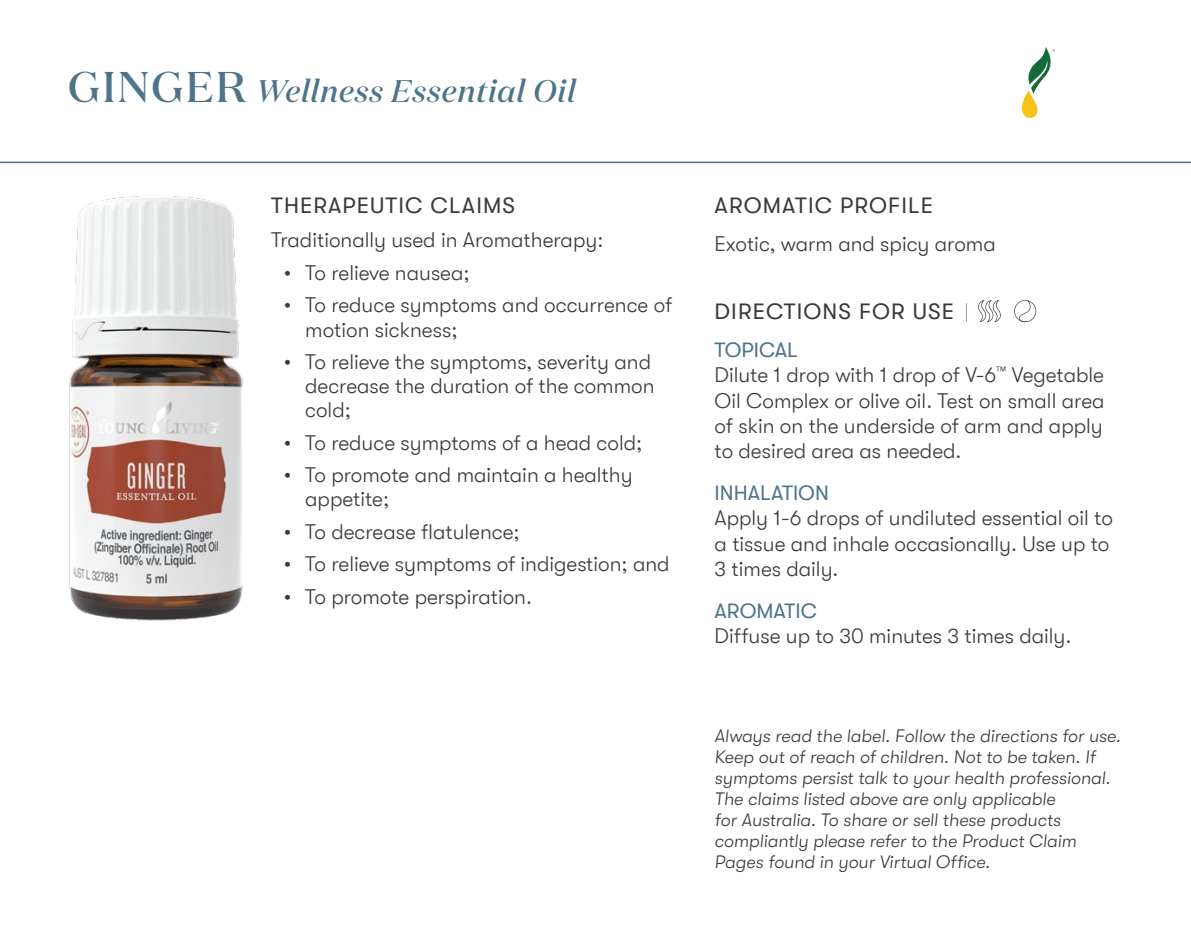
<style>
.page{position:relative;width:1191px;height:936px;background:#fff}
.page>*{position:absolute;margin:0;border:0;box-sizing:border-box;transform-origin:0 0}
.t1{font:italic 500 31.2px "Domaine Display";letter-spacing:.03em;color:#4e748b}
.t2{font:22.5px "GT Walsheim";letter-spacing:.05em;color:#3d3936}
.t3{font:300 21px/25.2px "GT Walsheim";color:#3d3936}
.t4{font:21px "GT Walsheim";color:#4e748b}
.t5{font:italic 300 18px/21px "GT Walsheim Pro";color:#3d3936}
.s1{font-style:normal;font-size:42.9px}
.s2{font-family:"Domaine Display";font-weight:500;font-size:21px}
</style>
<div class="page">
<svg style="left:978px;top:300px;width:22px;height:22px"></svg>
<svg style="left:1014px;top:300px;width:22px;height:22px"></svg>
<img style="left:69px;top:196px;width:174px;height:425px">
<svg style="left:0;top:161px;width:1191px;height:2px;background:#859faf"></svg>
<svg style="left:1021px;top:47px;width:34px;height:71px"></svg>
<p class="t1" style="left:68px;top:71px;width:509px"><span class="s1">GINGER</span> Wellness Essential Oil</p>
<p class="t2" style="left:271px;top:193px;width:245px">THERAPEUTIC CLAIMS</p>
<p class="t3" style="left:271px;top:228px;width:333px">Traditionally used in Aromatherapy:</p>
<p class="t3" style="left:284px;top:260px;width:187px">• To relieve nausea;</p>
<p class="t3" style="left:305px;top:293px;width:368px;line-height:24px;text-indent:-21px">• To reduce symptoms and occurrence of motion sickness;</p>
<p class="t3" style="left:305px;top:350px;width:351px;line-height:24px;text-indent:-21px">• To relieve the symptoms, severity and decrease the duration of the common cold;</p>
<p class="t3" style="left:284px;top:430px;width:360px">• To reduce symptoms of a head cold;</p>
<p class="t3" style="left:305px;top:463px;width:329px;line-height:24px;text-indent:-21px">• To promote and maintain a healthy appetite;</p>
<p class="t3" style="left:284px;top:519px;width:237px">• To decrease flatulence;</p>
<p class="t3" style="left:284px;top:551px;width:387px">• To relieve symptoms of indigestion; and</p>
<p class="t3" style="left:284px;top:584px;width:250px">• To promote perspiration.</p>
<p class="t2" style="left:714px;top:193px;width:220px">AROMATIC PROFILE</p>
<p class="t3" style="left:714px;top:231px;width:283px">Exotic, warm and spicy aroma</p>
<p class="t2" style="left:714px;top:299px;width:256px">DIRECTIONS FOR USE <span class="s2">|</span></p>
<p class="t4" style="left:714px;top:338px;width:85px">TOPICAL</p>
<p class="t3" style="left:714px;top:362px;width:391px;text-align:justify">Dilute 1 drop with 1 drop of V-6<sup>™</sup> Vegetable Oil Complex or olive oil. Test on small area of skin on the underside of arm and apply to desired area as needed.</p>
<p class="t4" style="left:714px;top:481px;width:116px">INHALATION</p>
<p class="t3" style="left:714px;top:505px;width:400px">Apply 1-6 drops of undiluted essential oil to a tissue and inhale occasionally. Use up to<br>3 times daily.</p>
<p class="t4" style="left:714px;top:599px;width:104px">AROMATIC</p>
<p class="t3" style="left:714px;top:623px;width:358px">Diffuse up to 30 minutes 3 times daily.</p>
<p class="t5" style="left:714px;top:725px;width:408px">Always read the label. Follow the directions for use.<br>Keep out of reach of children. Not to be taken. If symptoms persist talk to your health professional.<br>The claims listed above are only applicable<br>for Australia. To share or sell these products compliantly please refer to the Product Claim Pages found in your Virtual Office.</p>
</div>
